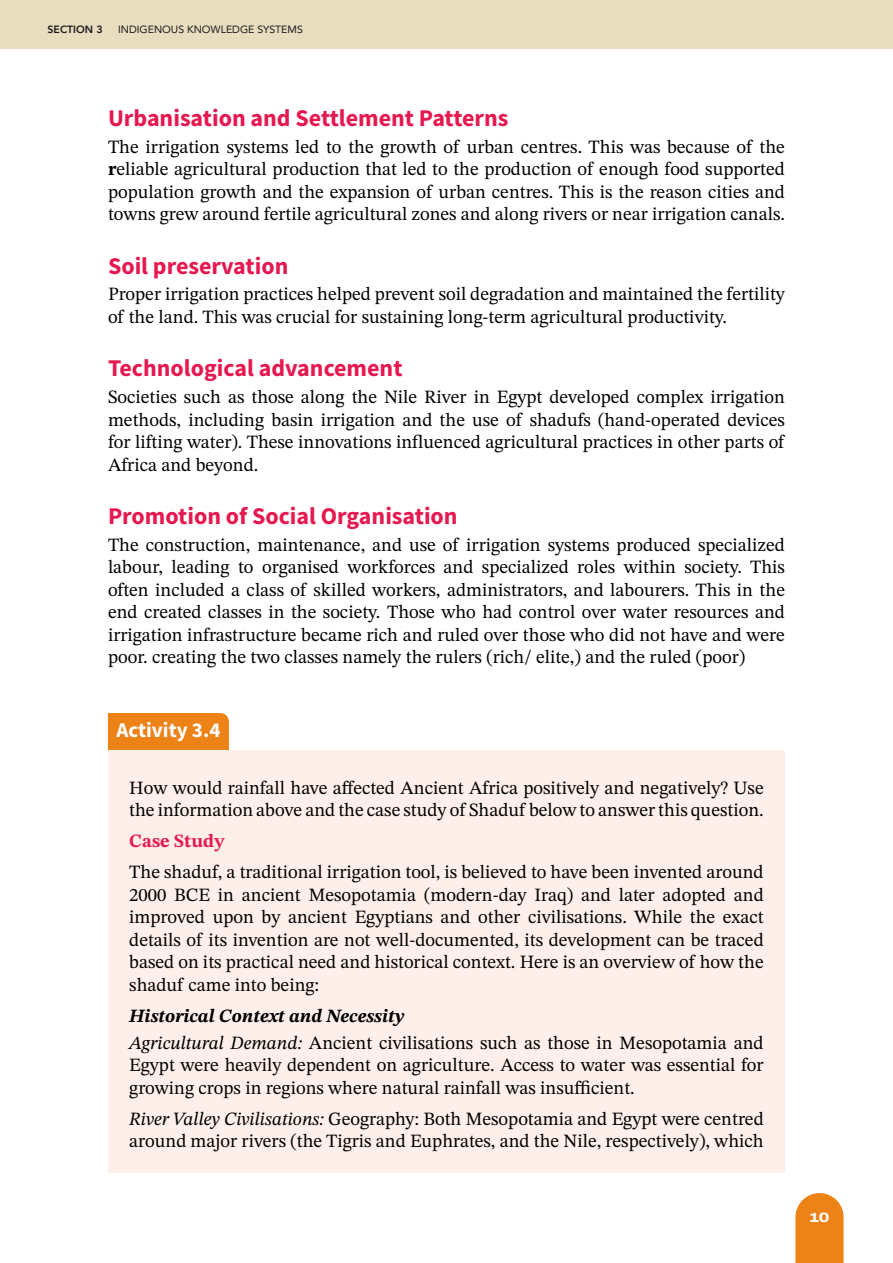
<style>
.page{position:relative;width:893px;height:1263px;background:#fff}
.page>*{position:absolute;margin:0;border:0;box-sizing:border-box;transform-origin:0 0}
.t1{font:700 24px "Source Sans Pro";color:#e61850}
.t2{font:700 21px "Source Sans Pro";color:#fff}
.t3{font:18.75px/22.5px "STIX Two Text";color:#000}
.t4{font:700 18.75px "STIX Two Text";color:#e61850}
.t5{font:800 13.5px "Archivo Expanded";color:#fff}
.t6{font:10.5px "Avenir";color:#1a1a1a}
.t7{font:800 10.5px "Avenir";color:#1a1a1a}
.s1{font-weight:700}
.s2{font-weight:700;font-style:italic}
.s3{font-style:italic}
</style>
<div class="page">
<div style="left:0;top:0;width:893px;height:49px;background:#e8ddbf"></div>
<svg style="left:795px;top:1193px;width:49px;height:70px;background:#ee8d2c"></svg>
<div style="left:108px;top:713px;width:121px;height:37px;background:#ed8217"></div>
<div style="left:108px;top:750px;width:677px;height:92px;background:#feefea"></div>
<div style="left:108px;top:834px;width:677px;height:182px;background:#feefea"></div>
<div style="left:108px;top:1005px;width:677px;height:114px;background:#feefea"></div>
<div style="left:108px;top:1081px;width:677px;height:92px;background:#feefea"></div>
<p class="t7" style="left:48px;top:21px;width:57px">SECTION 3</p>
<p class="t6" style="left:118px;top:21px;width:186px">INDIGENOUS KNOWLEDGE SYSTEMS</p>
<p class="t1" style="left:108px;top:102px;width:402px">Urbanisation and Settlement Patterns</p>
<p class="t3" style="left:108px;top:135px;width:679px;text-align:justify">The irrigation systems led to the growth of urban centres. This was because of the <span class="s1">r</span>eliable agricultural production that led to the production of enough food supported population growth and the expansion of urban centres. This is the reason cities and towns grew around fertile agricultural zones and along rivers or near irrigation canals.</p>
<p class="t1" style="left:108px;top:249px;width:182px">Soil preservation</p>
<p class="t3" style="left:108px;top:283px;width:678px">Proper irrigation practices helped prevent soil degradation and maintained the fertility of the land. This was crucial for sustaining long-term agricultural productivity.</p>
<p class="t1" style="left:108px;top:352px;width:296px">Technological advancement</p>
<p class="t3" style="left:108px;top:385px;width:678px;text-align:justify">Societies such as those along the Nile River in Egypt developed complex irrigation methods, including basin irrigation and the use of shadufs (hand-operated devices for lifting water). These innovations influenced agricultural practices in other parts of Africa and beyond.</p>
<p class="t1" style="left:108px;top:500px;width:351px">Promotion of Social Organisation</p>
<p class="t3" style="left:108px;top:533px;width:678px;text-align:justify">The construction, maintenance, and use of irrigation systems produced specialized labour, leading to organised workforces and specialized roles within society. This often included a class of skilled workers, administrators, and labourers. This in the end created classes in the society. Those who had control over water resources and irrigation infrastructure became rich and ruled over those who did not have and were poor. creating the two classes namely the rulers (rich/ elite,) and the ruled (poor)</p>
<p class="t2" style="left:117px;top:716px;width:105px">Activity 3.4</p>
<p class="t3" style="left:129px;top:776px;width:636px">How would rainfall have affected Ancient Africa positively and negatively? Use the information above and the case study of Shaduf below to answer this question.</p>
<p class="t4" style="left:129px;top:828px;width:97px">Case Study</p>
<p class="t3" style="left:129px;top:861px;width:636px;text-align:justify">The shaduf, a traditional irrigation tool, is believed to have been invented around 2000 BCE in ancient Mesopotamia (modern-day Iraq) and later adopted and improved upon by ancient Egyptians and other civilisations. While the exact details of its invention are not well-documented, its development can be traced based on its practical need and historical context. Here is an overview of how the shaduf came into being:</p>
<p class="t3" style="left:129px;top:1002px;width:636px;line-height:26.7px"><span class="s2">Historical Context and Necessity<br></span><span class="s3">Agricultural Demand:</span> Ancient civilisations such as those in Mesopotamia and</p>
<p class="t3" style="left:129px;top:1053px;width:636px">Egypt were heavily dependent on agriculture. Access to water was essential for growing crops in regions where natural rainfall was insufficient.</p>
<p class="t3" style="left:129px;top:1107px;width:636px"><span class="s3">River Valley Civilisations:</span> Geography: Both Mesopotamia and Egypt were centred around major rivers (the Tigris and Euphrates, and the Nile, respectively), which</p>
<p class="t5" style="left:809px;top:1207px;width:22px">10</p>
</div>
